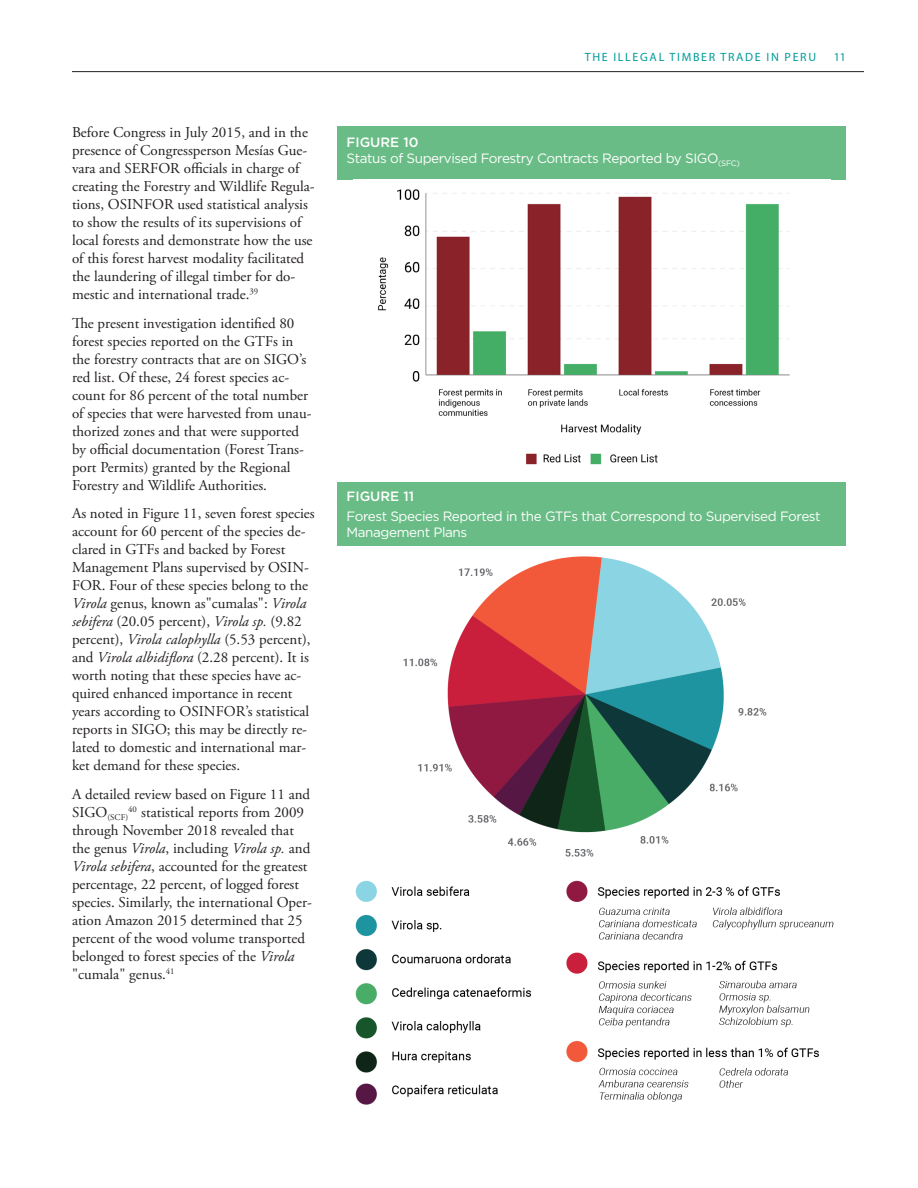
<style>
.page{position:relative;width:918px;height:1188px;background:#fff}
.page>*{position:absolute;margin:0;border:0;box-sizing:border-box;transform-origin:0 0}
._01_body_text{font:15px/18px "Adobe Garamond Pro";color:#231f20}
._01_body_text-2{font:13.5px "Gotham";letter-spacing:-.03em;color:#fff}
._01_body_text-3{font:500 13.5px "Gotham";color:#fff}
.t1{font:12px "Myriad Pro";letter-spacing:.14em;color:#009b9b}
._01_body_text-4{font:8.7px "Adobe Garamond Pro";color:#231f20}
.s1{font-style:italic}
</style>
<div class="page">
<hr style="left:72px;top:71px;width:792px;height:1px;background:#231f20">
<div style="left:338px;top:126px;width:508px;height:54px;background:#69bc85"></div>
<img style="left:378px;top:189px;width:412px;height:276px">
<div style="left:338px;top:482px;width:508px;height:65px;background:#69bc85"></div>
<img style="left:355px;top:556px;width:479px;height:549px">
<p class="_01_body_text" style="left:72px;top:124px;width:244px">Before Congress in July 2015, and in the presence of Congressperson Mesías Gue&shy;vara and SERFOR officials in charge of creating the Forestry and Wildlife Regula&shy;tions, OSINFOR used statistical analysis to show the results of its supervisions of local forests and demonstrate how the use of this forest harvest modality facilitated the laundering of illegal timber for do&shy;mestic and international trade.<sup>39</sup></p>
<p class="_01_body_text" style="left:72px;top:314px;width:241px">The present investigation identified 80 forest species reported on the GTFs in the forestry contracts that are on SIGO’s red list. Of these, 24 forest species ac&shy;count for 86 percent of the total number of species that were harvested from unau&shy;thorized zones and that were supported by official documentation (Forest Trans&shy;port Permits) granted by the Regional Forestry and Wildlife Authorities.</p>
<p class="_01_body_text" style="left:72px;top:505px;width:244px">As noted in Figure 11, seven forest species account for 60 percent of the species de&shy;clared in GTFs and backed by Forest Management Plans supervised by OSIN-FOR. Four of these species belong to the <span class="s1">Virola</span> genus, known as"cumalas": <span class="s1">Virola sebifera</span> (20.05 percent), <span class="s1">Virola sp.</span> (9.82 percent), <span class="s1">Virola calophylla</span> (5.53 percent), and <span class="s1">Virola albidiflora</span> (2.28 percent). It is worth noting that these species have ac&shy;quired enhanced importance in recent years according to OSINFOR’s statistical reports in SIGO; this may be directly re&shy;lated to domestic and international mar&shy;ket demand for these species.</p>
<p class="_01_body_text" style="left:72px;top:786px;width:240px">A detailed review based on Figure 11 and</p>
<p class="_01_body_text-4" style="left:72px;top:812px;width:58px"><sup>SIGO</sup>(SCF)</p>
<p class="_01_body_text-4" style="left:128px;top:804px;width:10px">40</p>
<p class="_01_body_text" style="left:72px;top:804px;width:241px;text-indent:69px">statistical reports from 2009 through November 2018 revealed that the genus <span class="s1">Virola</span>, including <span class="s1">Virola sp.</span> and <span class="s1">Virola sebifera</span>, accounted for the greatest percentage, 22 percent, of logged forest species. Similarly, the international Oper&shy;ation Amazon 2015 determined that 25 percent of the wood volume transported belonged to forest species of the <span class="s1">Virola </span>"cumala" genus.<sup>41</sup></p>
<p class="_01_body_text-3" style="left:347px;top:133px;width:73px">FIGURE 10</p>
<p class="t1" style="left:585px;top:50px;width:233px">THE ILLEGAL TIMBER TRADE IN PERU</p>
<p class="t1" style="left:834px;top:50px;width:14px">11</p>
<p class="_01_body_text-2" style="left:347px;top:150px;width:395px">Status of Supervised Forestry Contracts Reported by SIGO<sub>(SFC)</sub></p>
<p class="_01_body_text-3" style="left:347px;top:488px;width:69px">FIGURE 11</p>
<p class="_01_body_text-2" style="left:347px;top:508px;width:475px">Forest Species Reported in the GTFs that Correspond to Supervised Forest</p>
<p class="_01_body_text-2" style="left:347px;top:524px;width:122px">Management Plans</p>
</div>
